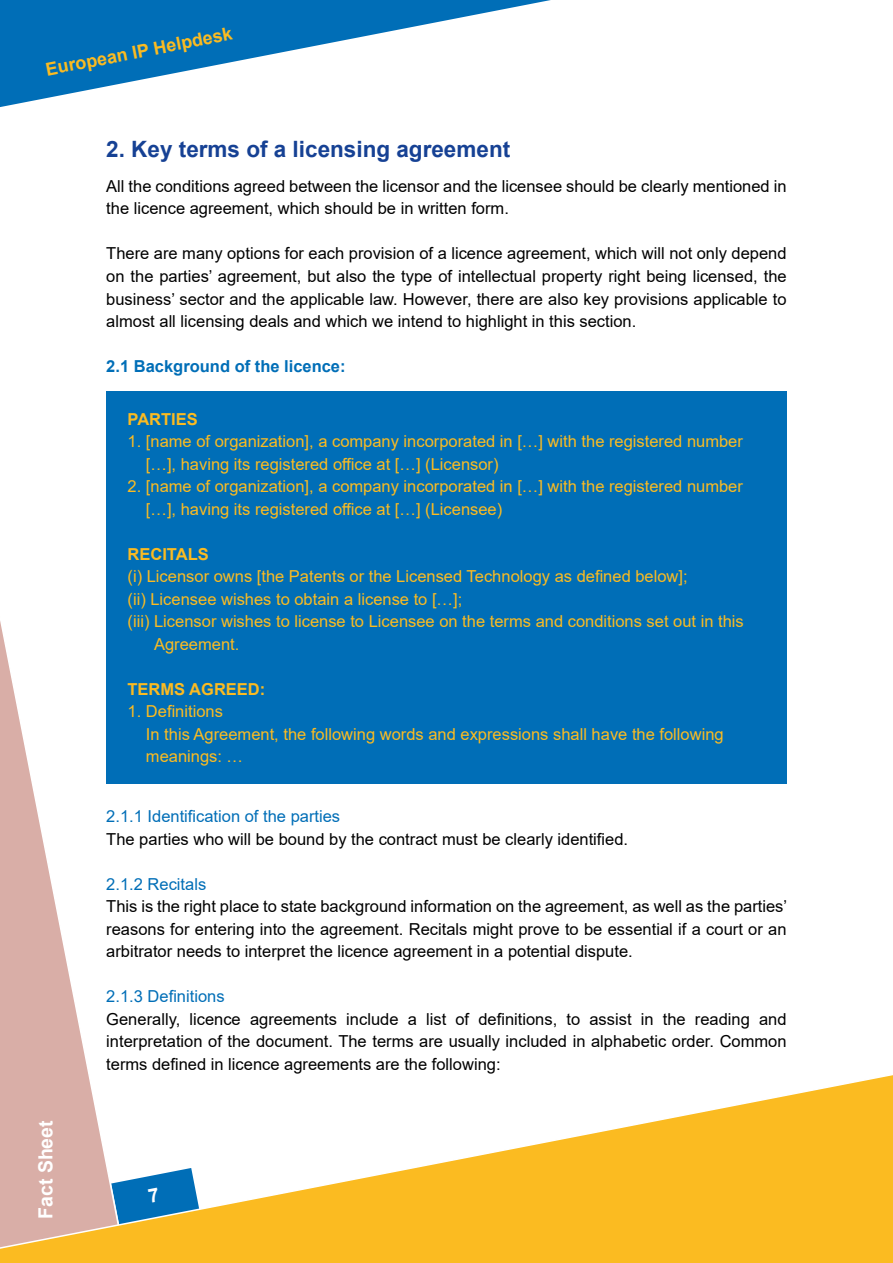
<style>
.page{position:relative;width:893px;height:1263px;background:#fff}
.page>*{position:absolute;margin:0;border:0;box-sizing:border-box;transform-origin:0 0}
.t1{font:700 22.5px "Arial";color:#164194}
.t2{font:700 19.5px "Arial";color:#fff}
.t3{font:700 18px "Arial";color:#fbbb21}
.t4{font:16.5px/22.5px "Arial";color:#000;text-align:justify}
.t5{font:16.5px/22.5px "Arial";color:#fbbb21}
.t6{font:16.5px "Arial";color:#006eb7}
.t7{font:700 16.5px "Arial";color:#fbbb21}
.t8{font:700 16.5px "Arial";color:#006eb7}
</style>
<div class="page">
<svg style="left:0;top:621px;width:87px;height:444px"></svg>
<svg style="left:0;top:1065px;width:893px;height:198px"></svg>
<svg style="left:0;top:0;width:551px;height:107px"></svg>
<div style="left:106px;top:392px;width:681px;height:392px;background:#006eb7"></div>
<svg style="left:111px;top:1168px;width:88px;height:58px"></svg>
<p class="t3" style="left:44px;top:57px;width:191px;rotate:-11deg">European IP Helpdesk</p>
<h1 class="t1" style="left:106px;top:133px;width:405px">2. Key terms of a licensing agreement</h1>
<p class="t4" style="left:106px;top:175px;width:682px">All the conditions agreed between the licensor and the licensee should be clearly mentioned in the licence agreement, which should be in written form.</p>
<p class="t4" style="left:106px;top:242px;width:682px">There are many options for each provision of a licence agreement, which will not only depend on the parties’ agreement, but also the type of intellectual property right being licensed, the business’ sector and the applicable law. However, there are also key provisions applicable to almost all licensing deals and which we intend to highlight in this section.</p>
<p class="t8" style="left:106px;top:355px;width:241px">2.1 Background of the licence:</p>
<p class="t7" style="left:128px;top:407px;width:72px">PARTIES</p>
<p class="t5" style="left:146px;top:430px;width:599px;text-indent:-18px">1. [name of organization], a company incorporated in […] with the registered number […], having its registered office at […] (Licensor)</p>
<p class="t5" style="left:146px;top:475px;width:599px;text-indent:-18px">2. [name of organization], a company incorporated in […] with the registered number […], having its registered office at […] (Licensee)</p>
<p class="t7" style="left:128px;top:542px;width:83px">RECITALS</p>
<p class="t5" style="left:128px;top:565px;width:562px">(i) Licensor owns [the Patents or the Licensed Technology as defined below];</p>
<p class="t5" style="left:128px;top:588px;width:336px">(ii) Licensee wishes to obtain a license to […];</p>
<p class="t5" style="left:128px;top:610px;width:618px">(iii) Licensor wishes to license to Licensee on the terms and conditions set out in this</p>
<p class="t5" style="left:154px;top:633px;width:87px">Agreement.</p>
<p class="t7" style="left:128px;top:677px;width:139px">TERMS AGREED:</p>
<p class="t5" style="left:146px;top:700px;width:579px;text-indent:-18px">1. Definitions<br>In this Agreement, the following words and expressions shall have the following meanings: …</p>
<p class="t2" style="left:32px;top:1219px;width:100px;rotate:-90deg">Fact Sheet</p>
<p class="t6" style="left:106px;top:805px;width:235px">2.1.1 Identification of the parties</p>
<p class="t4" style="left:106px;top:827px;width:523px">The parties who will be bound by the contract must be clearly identified.</p>
<p class="t6" style="left:106px;top:872px;width:101px">2.1.2 Recitals</p>
<p class="t4" style="left:106px;top:895px;width:682px">This is the right place to state background information on the agreement, as well as the parties’ reasons for entering into the agreement. Recitals might prove to be essential if a court or an arbitrator needs to interpret the licence agreement in a potential dispute.</p>
<p class="t6" style="left:106px;top:985px;width:120px">2.1.3 Definitions</p>
<p class="t4" style="left:106px;top:1007px;width:682px">Generally, licence agreements include a list of definitions, to assist in the reading and interpretation of the document. The terms are usually included in alphabetic order. Common terms defined in licence agreements are the following:</p>
</div>
